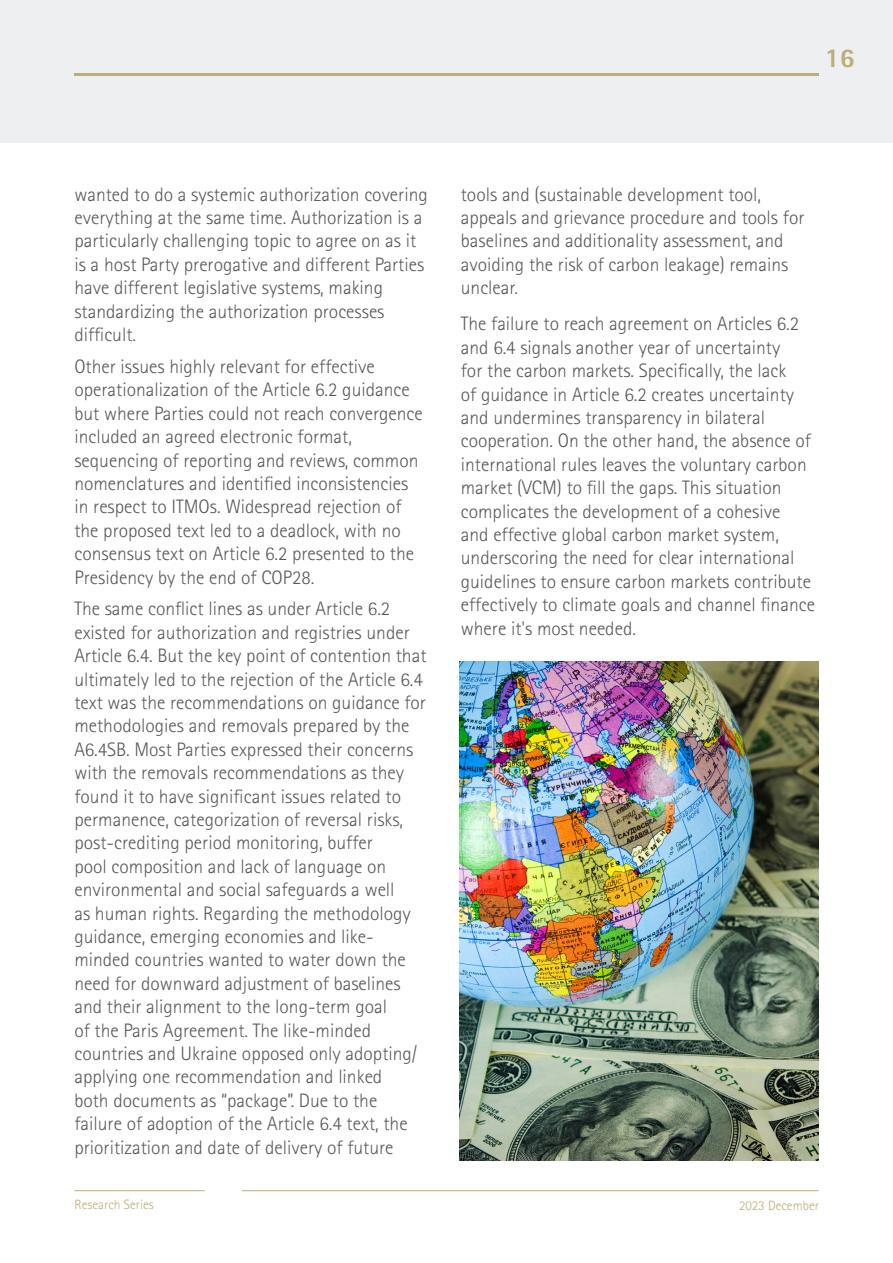
<style>
.page{position:relative;width:893px;height:1263px;background:#fff}
.page>*{position:absolute;margin:0;border:0;box-sizing:border-box;transform-origin:0 0}
.t1{font:800 27px "Rotis Sans Serif Std";color:#baaf75}
.t2{font:300 19.5px/23.4px "Rotis Sans Serif Std";color:#57585a}
.t3{font:300 13.5px "Rotis Sans Serif Std";color:#baaf75}
</style>
<div class="page">
<div style="left:0;top:0;width:893px;height:142px;background:#edeff0"></div>
<hr style="left:0;top:0;width:1px;height:143px;background:#baaf75">
<hr style="left:74px;top:73px;width:745px;height:3px;background:#baaf75">
<img style="left:459px;top:661px;width:360px;height:500px">
<hr style="left:74px;top:1190px;width:131px;height:1px;background:#baaf75">
<hr style="left:242px;top:1190px;width:577px;height:1px;background:#baaf75">
<p class="t1" style="left:825px;top:40px;width:32px">16</p>
<p class="t2" style="left:74px;top:182px;width:355px">wanted to do a systemic authorization covering everything at the same time. Authorization is a particularly challenging topic to agree on as it is a host Party prerogative and different Parties have different legislative systems, making standardizing the authorization processes difficult.</p>
<p class="t2" style="left:74px;top:355px;width:350px">Other issues highly relevant for effective operationalization of the Article 6.2 guidance but where Parties could not reach convergence included an agreed electronic format, sequencing of reporting and reviews, common nomenclatures and identified inconsistencies in respect to ITMOs. Widespread rejection of the proposed text led to a deadlock, with no consensus text on Article 6.2 presented to the Presidency by the end of COP28.</p>
<p class="t2" style="left:74px;top:597px;width:354px">The same conflict lines as under Article 6.2 existed for authorization and registries under Article 6.4. But the key point of contention that ultimately led to the rejection of the Article 6.4 text was the recommendations on guidance for methodologies and removals prepared by the A6.4SB. Most Parties expressed their concerns with the removals recommendations as they found it to have significant issues related to permanence, categorization of reversal risks, post-crediting period monitoring, buffer<br>pool composition and lack of language on environmental and social safeguards a well<br>as human rights. Regarding the methodology guidance, emerging economies and like&shy;minded countries wanted to water down the need for downward adjustment of baselines and their alignment to the long-term goal<br>of the Paris Agreement. The like-minded countries and Ukraine opposed only adopting/ applying one recommendation and linked<br>both documents as “package”. Due to the failure of adoption of the Article 6.4 text, the prioritization and date of delivery of future</p>
<p class="t2" style="left:461px;top:182px;width:345px">tools and (sustainable development tool, appeals and grievance procedure and tools for baselines and additionality assessment, and avoiding the risk of carbon leakage) remains unclear.</p>
<p class="t2" style="left:461px;top:312px;width:356px">The failure to reach agreement on Articles 6.2 and 6.4 signals another year of uncertainty<br>for the carbon markets. Specifically, the lack<br>of guidance in Article 6.2 creates uncertainty and undermines transparency in bilateral cooperation. On the other hand, the absence of international rules leaves the voluntary carbon market (VCM) to fill the gaps. This situation complicates the development of a cohesive<br>and effective global carbon market system, underscoring the need for clear international guidelines to ensure carbon markets contribute effectively to climate goals and channel finance where it's most needed.</p>
<p class="t3" style="left:74px;top:1197px;width:81px">Research Series</p>
<p class="t3" style="left:739px;top:1197px;width:81px">2023 December</p>
</div>
